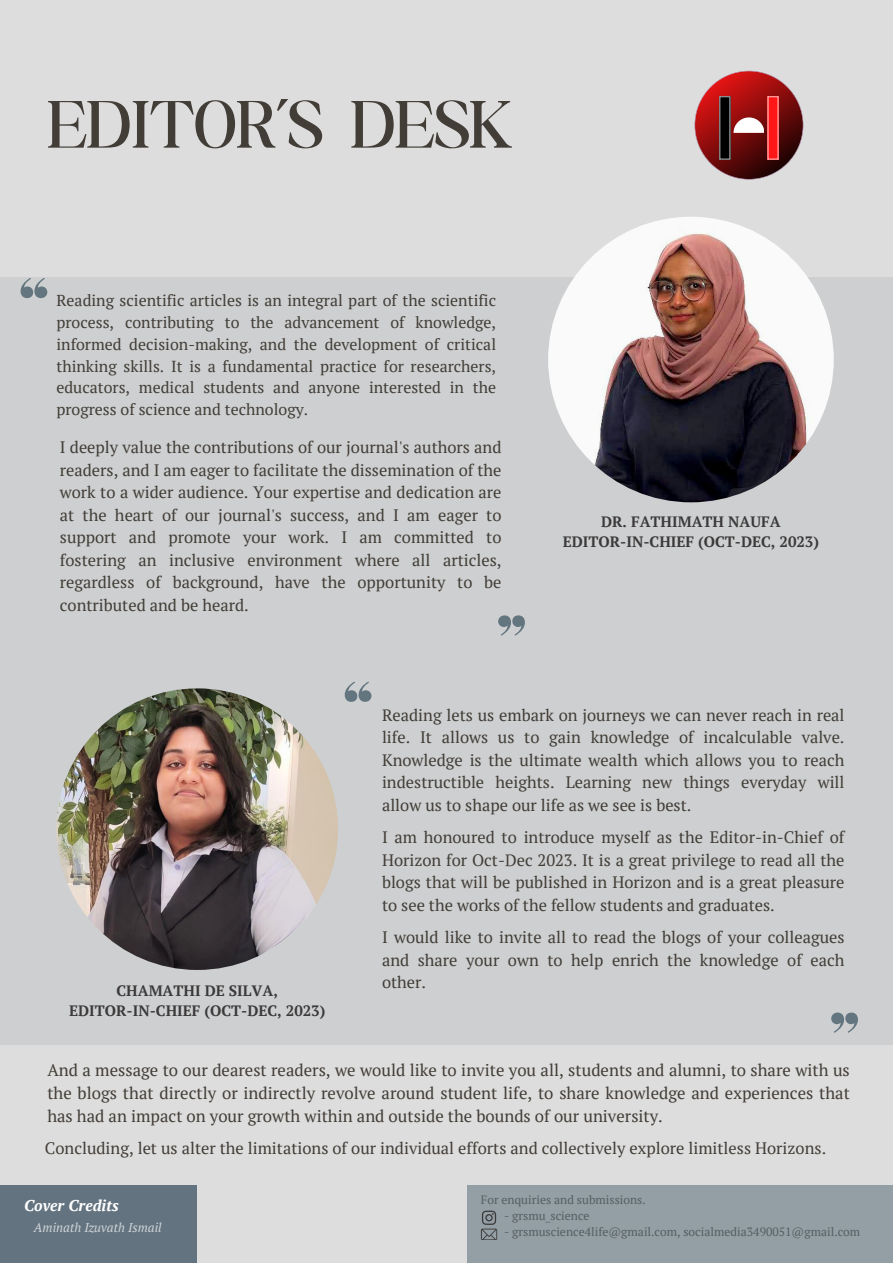
<style>
.page{position:relative;width:893px;height:1264px;background:#fff}
.page>*{position:absolute;margin:0;border:0;box-sizing:border-box;transform-origin:0 0}
.t1{font:300 72px "Boston Angel";color:#423d37}
.t2{font:16.8px/22.8px "PT Serif";color:#423d37;text-align:justify}
.t3{font:16.5px/22.5px "PT Serif";color:#423d37;text-align:justify}
.t4{font:15.9px/21.8px "PT Serif";color:#423d37;text-align:justify}
.t5{font:italic 700 15.6px "PT Serif";color:#fff}
.t6{font:700 15px "PT Serif";color:#3b3939}
.t7{font:italic 12.75px "PT Serif";color:#fff}
.t8{font:12px "PT Serif";color:#423d37}
</style>
<div class="page">
<div style="left:0;top:0;width:892px;height:1262px;background:#ddd"></div>
<div style="left:0;top:278px;width:892px;height:766px;background:#cdcfd0"></div>
<svg style="left:694px;top:71px;width:109px;height:109px"></svg>
<img style="left:548px;top:217px;width:285px;height:285px;border-radius:50%">
<svg style="left:21px;top:278px;width:26px;height:20px"></svg>
<svg style="left:498px;top:615px;width:27px;height:20px"></svg>
<div style="left:467px;top:1184px;width:425px;height:78px;background:#939fa5"></div>
<svg style="left:481px;top:1210px;width:16px;height:29px"></svg>
<div style="left:0;top:1184px;width:197px;height:78px;background:#637380"></div>
<img style="left:56px;top:688px;width:282px;height:281px;border-radius:50%">
<svg style="left:345px;top:681px;width:26px;height:20px"></svg>
<svg style="left:831px;top:1012px;width:26px;height:20px"></svg>
<p class="t1" style="left:47px;top:81px;width:465px">EDITOR’S DESK</p>
<p class="t4" style="left:56px;top:289px;width:441px">Reading scientific articles is an integral part of the scientific process, contributing to the advancement of knowledge, informed decision-making, and the development of critical thinking skills. It is a fundamental practice for researchers, educators, medical students and anyone interested in the progress of science and technology.</p>
<p class="t3" style="left:60px;top:436px;width:443px">I deeply value the contributions of our journal's authors and readers, and I am eager to facilitate the dissemination of the work to a wider audience. Your expertise and dedication are at the heart of our journal's success, and I am eager to support and promote your work. I am committed to fostering an inclusive environment where all articles, regardless of background, have the opportunity to be contributed and be heard.</p>
<p class="t6" style="left:601px;top:511px;width:181px">DR. FATHIMATH NAUFA</p>
<p class="t6" style="left:562px;top:532px;width:258px">EDITOR-IN-CHIEF (OCT-DEC, 2023)</p>
<p class="t6" style="left:116px;top:980px;width:163px">CHAMATHI DE SILVA,</p>
<p class="t6" style="left:69px;top:1000px;width:258px">EDITOR-IN-CHIEF (OCT-DEC, 2023)</p>
<p class="t3" style="left:382px;top:703px;width:464px">Reading lets us embark on journeys we can never reach in real life. It allows us to gain knowledge of incalculable valve.<br>Knowledge is the ultimate wealth which allows you to reach indestructible heights. Learning new things everyday will allow us to shape our life as we see is best.</p>
<p class="t3" style="left:382px;top:825px;width:464px">I am honoured to introduce myself as the Editor-in-Chief of Horizon for Oct-Dec 2023. It is a great privilege to read all the blogs that will be published in Horizon and is a great pleasure to see the works of the fellow students and graduates.</p>
<p class="t3" style="left:382px;top:926px;width:464px">I would like to invite all to read the blogs of your colleagues and share your own to help enrich the knowledge of each other.</p>
<p class="t2" style="left:47px;top:1058px;width:804px">And a message to our dearest readers, we would like to invite you all, students and alumni, to share with us the blogs that directly or indirectly revolve around student life, to share knowledge and experiences that has had an impact on your growth within and outside the bounds of our university.</p>
<p class="t3" style="left:45px;top:1136px;width:782px">Concluding, let us alter the limitations of our individual efforts and collectively explore limitless Horizons.</p>
<p class="t5" style="left:24px;top:1194px;width:96px">Cover Credits</p>
<p class="t7" style="left:34px;top:1218px;width:129px">Aminath Izuvath Ismail</p>
<p class="t8" style="left:481px;top:1191px;width:166px">For enquiries and submissions.</p>
<p class="t8" style="left:504px;top:1207px;width:87px">- grsmu_science</p>
<p class="t8" style="left:504px;top:1223px;width:357px">- grsmuscience4life@gmail.com, socialmedia3490051@gmail.com</p>
</div>
